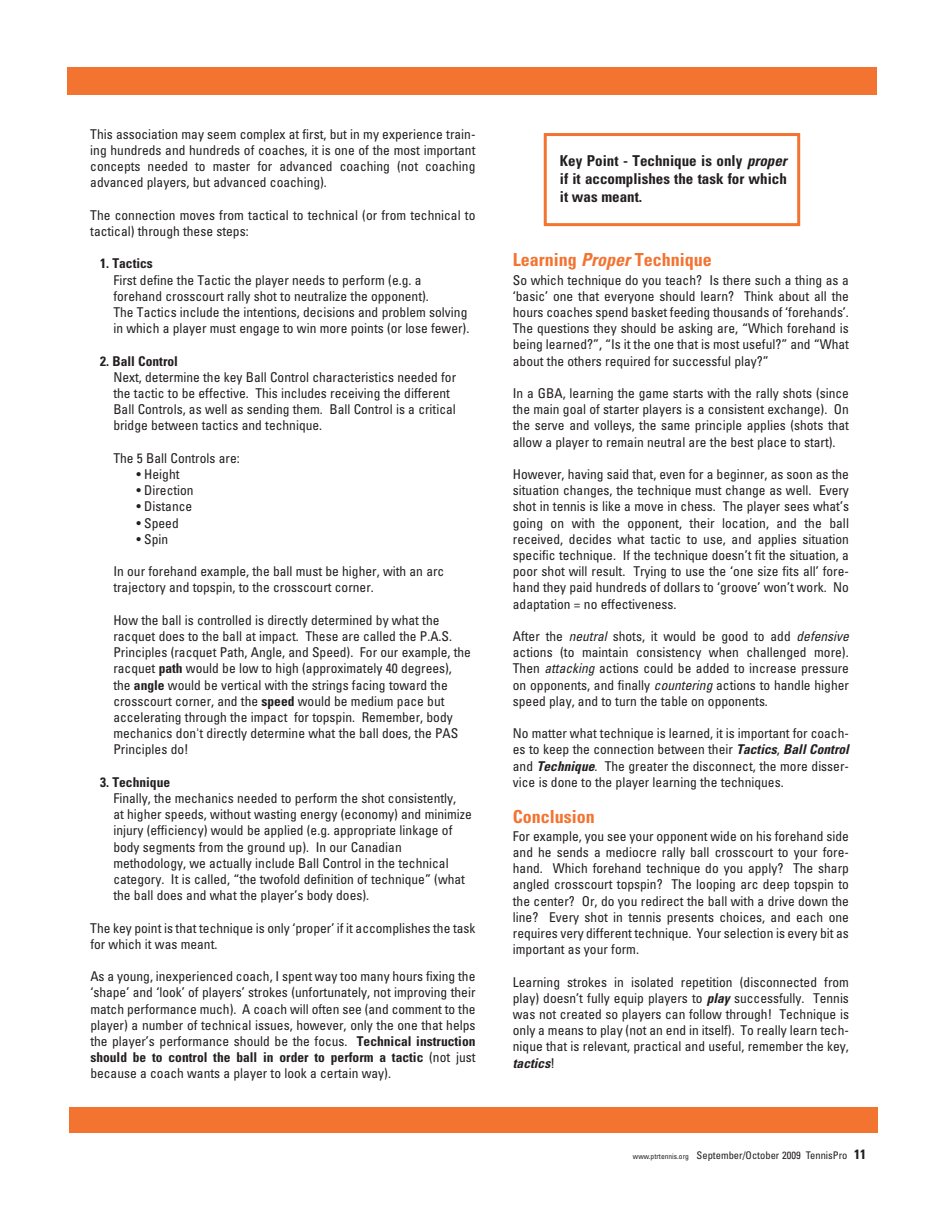
<style>
.page{position:relative;width:945px;height:1215px;background:#fff}
.page>*{position:absolute;margin:0;border:0;box-sizing:border-box;transform-origin:0 0}
.t1{font:700 condensed 18px "Univers LT Std";color:#f37331}
.t2{font:700 condensed 15px/18px "Univers LT Std";color:#231f20;text-align:justify}
.t3{font:condensed 13.5px/16.2px "Univers LT Std";color:#231f20;text-align:justify}
.t4{font:700 condensed 13.5px "Univers LT Std";color:#231f20}
.t5{font:condensed 10.5px "Univers LT Std";color:#231f20}
.s1{font-weight:700}
.s2{font-style:italic}
.s3{font-weight:700;font-style:italic}
.s4{font-size:7.5px}
.s5{font-weight:700;font-size:13.5px}
</style>
<div class="page">
<div style="left:69px;top:1107px;width:809px;height:26px;background:#f37331"></div>
<div style="left:68px;top:68px;width:810px;height:27px;background:#f37331"></div>
<div style="left:544px;top:133px;width:256px;height:93px;border:3px solid #f37331"></div>
<p class="t3" style="left:90px;top:127px;width:387px">This association may seem complex at first, but in my experience train&shy;ing hundreds and hundreds of coaches, it is one of the most important concepts needed to master for advanced coaching (not coaching advanced players, but advanced coaching).</p>
<p class="t3" style="left:90px;top:208px;width:387px">The connection moves from tactical to technical (or from technical to tactical) through these steps:</p>
<p class="t4" style="left:100px;top:259px;width:54px">1. Tactics</p>
<p class="t3" style="left:113px;top:273px;width:357px;text-align:left">First define the Tactic the player needs to perform (e.g. a forehand crosscourt rally shot to neutralize the opponent).<br>The Tactics include the intentions, decisions and problem solving in which a player must engage to win more points (or lose fewer).</p>
<p class="t4" style="left:100px;top:356px;width:79px">2. Ball Control</p>
<p class="t3" style="left:113px;top:370px;width:344px;text-align:left">Next, determine the key Ball Control characteristics needed for the tactic to be effective. This includes receiving the different Ball Controls, as well as sending them. Ball Control is a critical bridge between tactics and technique.</p>
<p class="t3" style="left:113px;top:451px;width:128px">The 5 Ball Controls are:</p>
<p class="t3" style="left:136px;top:467px;width:45px">• Height</p>
<p class="t3" style="left:136px;top:483px;width:59px">• Direction</p>
<p class="t3" style="left:136px;top:500px;width:57px">• Distance</p>
<p class="t3" style="left:136px;top:516px;width:44px">• Speed</p>
<p class="t3" style="left:136px;top:532px;width:33px">• Spin</p>
<p class="t3" style="left:113px;top:564px;width:332px">In our forehand example, the ball must be higher, with an arc trajectory and topspin, to the crosscourt corner.</p>
<p class="t3" style="left:113px;top:613px;width:359px;text-align:left">How the ball is controlled is directly determined by what the racquet does to the ball at impact. These are called the P.A.S.<br>Principles (racquet Path, Angle, and Speed). For our example, the racquet <span class="s1">path</span> would be low to high (approximately 40 degrees), the <span class="s1">angle</span> would be vertical with the strings facing toward the crosscourt corner, and the <span class="s1">speed</span> would be medium pace but accelerating through the impact for topspin. Remember, body mechanics don't directly determine what the ball does, the PAS Principles do!</p>
<p class="t4" style="left:100px;top:777px;width:72px">3. Technique</p>
<p class="t3" style="left:113px;top:791px;width:360px;text-align:left">Finally, the mechanics needed to perform the shot consistently,<br>at higher speeds, without wasting energy (economy) and minimize injury (efficiency) would be applied (e.g. appropriate linkage of body segments from the ground up). In our Canadian methodology, we actually include Ball Control in the technical category. It is called, “the twofold definition of technique” (what the ball does and what the player’s body does).</p>
<p class="t3" style="left:90px;top:921px;width:387px">The key point is that technique is only ‘proper’ if it accomplishes the task for which it was meant.</p>
<p class="t3" style="left:90px;top:969px;width:387px">As a young, inexperienced coach, I spent way too many hours fixing the ‘shape’ and ‘look’ of players’ strokes (unfortunately, not improving their match performance much). A coach will often see (and comment to the player) a number of technical issues, however, only the one that helps the player’s performance should be the focus. <span class="s1">Technical instruction should be to control the ball in order to perform a tactic</span> (not just because a coach wants a player to look a certain way).</p>
<p class="t2" style="left:560px;top:153px;width:229px">Key Point - Technique is only <span class="s2">proper </span>if it accomplishes the task for which it was meant.</p>
<h1 class="t1" style="left:513px;top:253px;width:200px">Learning <span class="s2">Proper</span> Technique</h1>
<p class="t3" style="left:513px;top:273px;width:338px">So which technique do you teach? Is there such a thing as a ‘basic’ one that everyone should learn? Think about all the hours coaches spend basket feeding thousands of ‘forehands’.<br>The questions they should be asking are, “Which forehand is being learned?”, “Is it the one that is most useful?” and “What about the others required for successful play?”</p>
<p class="t3" style="left:513px;top:386px;width:338px">In a GBA, learning the game starts with the rally shots (since the main goal of starter players is a consistent exchange). On the serve and volleys, the same principle applies (shots that allow a player to remain neutral are the best place to start).</p>
<p class="t3" style="left:513px;top:467px;width:338px">However, having said that, even for a beginner, as soon as the situation changes, the technique must change as well. Every shot in tennis is like a move in chess. The player sees what’s going on with the opponent, their location, and the ball received, decides what tactic to use, and applies situation specific technique. If the technique doesn’t fit the situation, a poor shot will result. Trying to use the ‘one size fits all’ fore&shy;hand they paid hundreds of dollars to ‘groove’ won’t work. No adaptation = no effectiveness.</p>
<p class="t3" style="left:513px;top:629px;width:338px">After the <span class="s2">neutral</span> shots, it would be good to add <span class="s2">defensive </span>actions (to maintain consistency when challenged more).<br>Then <span class="s2">attacking</span> actions could be added to increase pressure on opponents, and finally <span class="s2">countering</span> actions to handle higher speed play, and to turn the table on opponents.</p>
<p class="t3" style="left:513px;top:726px;width:338px">No matter what technique is learned, it is important for coach&shy;es to keep the connection between their <span class="s3">Tactics</span>, <span class="s3">Ball Control </span>and <span class="s3">Technique</span>. The greater the disconnect, the more disser&shy;vice is done to the player learning the techniques.</p>
<h1 class="t1" style="left:513px;top:810px;width:84px">Conclusion</h1>
<p class="t3" style="left:513px;top:829px;width:338px">For example, you see your opponent wide on his forehand side and he sends a mediocre rally ball crosscourt to your fore&shy;hand. Which forehand technique do you apply? The sharp angled crosscourt topspin? The looping arc deep topspin to the center? Or, do you redirect the ball with a drive down the line? Every shot in tennis presents choices, and each one requires very different technique. Your selection is every bit as important as your form.</p>
<p class="t3" style="left:513px;top:975px;width:338px">Learning strokes in isolated repetition (disconnected from play) doesn’t fully equip players to <span class="s3">play</span> successfully. Tennis was not created so players can follow through! Technique is only a means to play (not an end in itself). To really learn tech&shy;nique that is relevant, practical and useful, remember the key, <span class="s3">tactics</span>!</p>
<p class="t5" style="left:633px;top:1151px;width:235px"><span class="s4">www.ptrtennis.org</span> September/October 2009 TennisPro <span class="s5">11</span></p>
</div>
